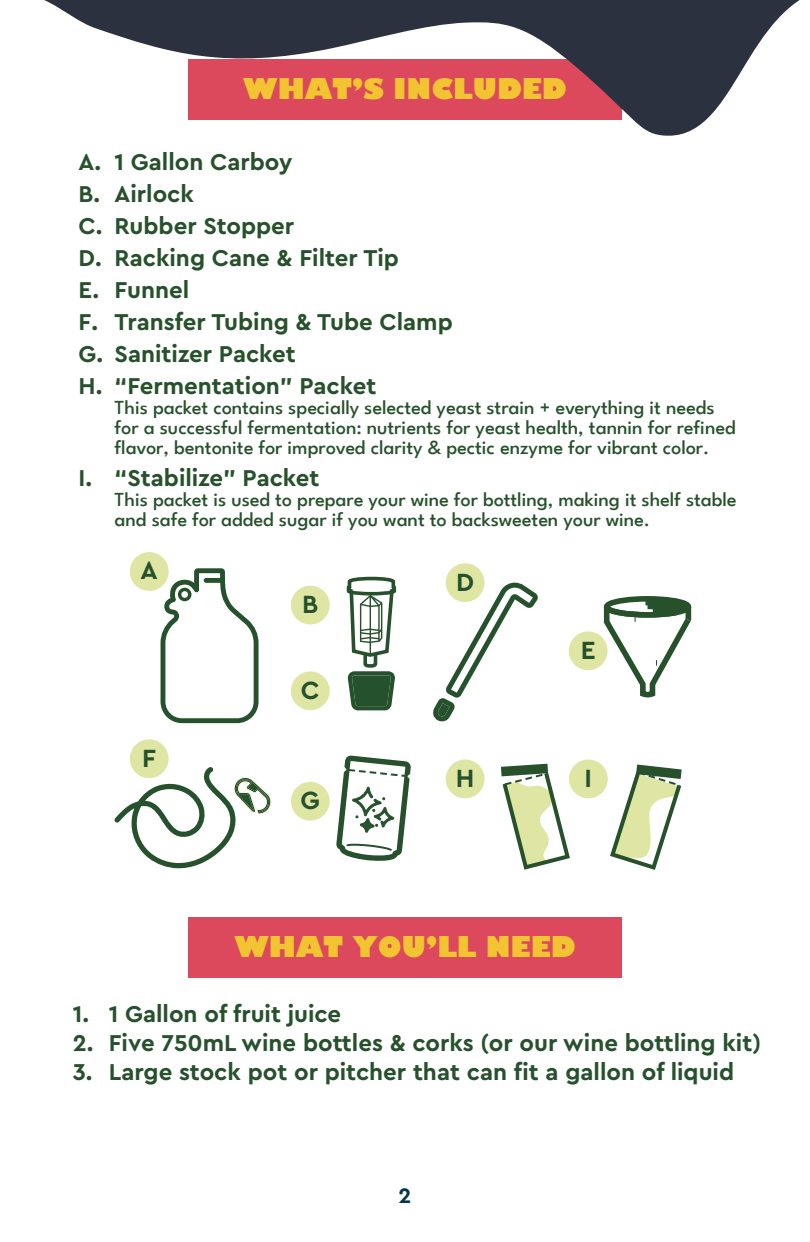
<style>
.page{position:relative;width:810px;height:1242px;background:#fff}
.page>*{position:absolute;margin:0;border:0;box-sizing:border-box;transform-origin:0 0}
.t1{font:800 28px "Gill Sans";color:#f3c431}
.t2{font:700 26px "Cera Pro";color:#26512d}
.t3{font:700 24px/32px "Cera Pro";color:#26512b}
.t4{font:700 24px "Cera Pro";color:#26512c}
.t5{font:700 22px "Cera Pro";color:#06364a}
.t6{font:500 20px/20px "League Spartan";color:#26512b}
</style>
<div class="page">
<svg style="left:50px;top:3px;width:745px;height:133px"></svg>
<svg style="left:161px;top:568px;width:98px;height:155px"></svg>
<div style="left:204px;top:578px;width:21px;height:5px;background:#26512d;border-radius:2px"></div>
<svg style="left:433px;top:583px;width:105px;height:138px"></svg>
<svg style="left:114px;top:767px;width:158px;height:102px"></svg>
<svg style="left:603px;top:596px;width:89px;height:102px"></svg>
<div style="left:130px;top:552px;width:39px;height:39px;background:#dfe6a4;border-radius:50%"></div>
<div style="left:291px;top:586px;width:39px;height:38px;background:#dfe6a4;border-radius:50%"></div>
<div style="left:446px;top:563px;width:39px;height:39px;background:#dfe6a4;border-radius:50%"></div>
<div style="left:291px;top:782px;width:39px;height:39px;background:#dfe6a4;border-radius:50%"></div>
<div style="left:569px;top:631px;width:39px;height:39px;background:#dfe6a4;border-radius:50%"></div>
<div style="left:446px;top:759px;width:39px;height:39px;background:#dfe6a4;border-radius:50%"></div>
<div style="left:569px;top:759px;width:39px;height:39px;background:#dfe6a4;border-radius:50%"></div>
<div style="left:130px;top:739px;width:39px;height:39px;background:#dfe6a4;border-radius:50%"></div>
<div style="left:291px;top:671px;width:39px;height:39px;background:#dfe6a4;border-radius:50%"></div>
<svg style="left:336px;top:755px;width:75px;height:106px"></svg>
<svg style="left:346px;top:576px;width:51px;height:134px"></svg>
<div style="left:188px;top:917px;width:434px;height:60px;background:#dd495c"></div>
<svg style="left:610px;top:765px;width:72px;height:105px"></svg>
<svg style="left:501px;top:764px;width:71px;height:106px"></svg>
<h1 class="t1" style="left:243px;top:67px;width:325px">WHAT’S INCLUDED</h1>
<p class="t3" style="left:79px;top:145px;width:376px">A. 1 Gallon Carboy<br>B. Airlock<br>C. Rubber Stopper<br>D. Racking Cane &amp; Filter Tip<br>E. Funnel<br>F. Transfer Tubing &amp; Tube Clamp<br>G. Sanitizer Packet<br>H. “Fermentation” Packet</p>
<p class="t6" style="left:115px;top:396px;width:623px">This packet contains specially selected yeast strain + everything it needs for a successful fermentation: nutrients for yeast health, tannin for refined flavor, bentonite for improved clarity &amp; pectic enzyme for vibrant color.</p>
<p class="t3" style="left:79px;top:461px;width:242px">I. “Stabilize” Packet</p>
<p class="t6" style="left:115px;top:488px;width:623px">This packet is used to prepare your wine for bottling, making it shelf stable and safe for added sugar if you want to backsweeten your wine.</p>
<h2 class="t2" style="left:141px;top:553px;width:19px">A</h2>
<h2 class="t2" style="left:302px;top:587px;width:18px">B</h2>
<h2 class="t2" style="left:456px;top:565px;width:19px">D</h2>
<h2 class="t2" style="left:142px;top:741px;width:15px">F</h2>
<h2 class="t2" style="left:301px;top:673px;width:20px">C</h2>
<h2 class="t2" style="left:301px;top:783px;width:21px">G</h2>
<h2 class="t2" style="left:581px;top:633px;width:16px">E</h2>
<h2 class="t2" style="left:456px;top:761px;width:20px">H</h2>
<h2 class="t2" style="left:585px;top:761px;width:9px">I</h2>
<h1 class="t1" style="left:234px;top:925px;width:343px">WHAT YOU’LL NEED</h1>
<p class="t4" style="left:73px;top:998px;width:270px">1. 1 Gallon of fruit juice</p>
<p class="t4" style="left:73px;top:1027px;width:690px">2. Five 750mL wine bottles &amp; corks (or our wine bottling kit)</p>
<p class="t4" style="left:73px;top:1056px;width:663px">3. Large stock pot or pitcher that can fit a gallon of liquid</p>
<p class="t5" style="left:399px;top:1181px;width:14px">2</p>
</div>
